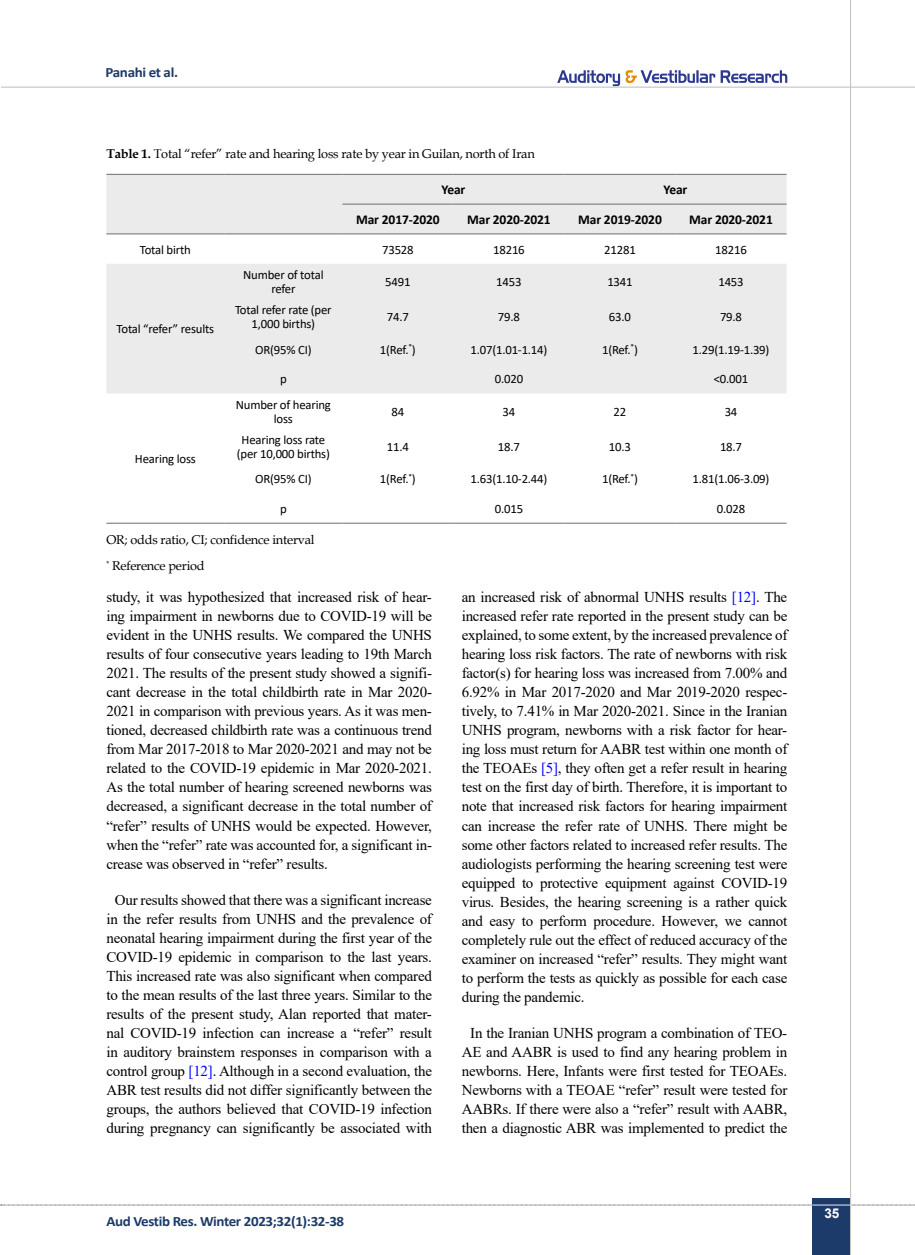
<style>
.page{position:relative;width:915px;height:1255px;background:#fff}
.page>*{position:absolute;margin:0;border:0;box-sizing:border-box;transform-origin:0 0}
.t1{font:15px/19px "Times New Roman";letter-spacing:-.015em;color:#000;text-align:justify}
.t2{font:700 14.25px "Calibri";letter-spacing:-.025em;color:#1d3b6a;scale:1.05 1}
.t3{font:700 13.5px "Calibri";letter-spacing:-.01em;color:#000}
.t4{font:700 13.5px "Arial";color:#fff}
.t5{font:12.75px/13.5px "Calibri";letter-spacing:-.015em;color:#000;text-align:center}
.t6{font:12.75px/26.2px "Book Antiqua";letter-spacing:-.015em;color:#000}
.s1{font-weight:700}
.s2{color:#00f}
</style>
<div class="page">
<svg style="left:557px;top:70px;width:230px;height:16px"></svg>
<svg style="left:1px;top:1204px;width:914px;height:1px"></svg>
<div style="left:812px;top:1198px;width:38px;height:56px;background:#1d3b6a"></div>
<hr style="left:849px;top:0;width:1px;height:1254px;background:#c2c4c6">
<hr style="left:1px;top:87px;width:913px;height:1px;background:#c2c4c6">
<hr style="left:812px;top:1204px;width:38px;height:1px;background:#ebebec">
<svg style="left:106px;top:175px;width:680px;height:218px;background:#ededee"></svg>
<hr style="left:106px;top:523px;width:118px;height:1px;background:#6d6e71">
<hr style="left:224px;top:523px;width:118px;height:1px;background:#6d6e71">
<hr style="left:342px;top:523px;width:111px;height:1px;background:#6d6e71">
<hr style="left:453px;top:523px;width:111px;height:1px;background:#6d6e71">
<hr style="left:564px;top:523px;width:111px;height:1px;background:#6d6e71">
<hr style="left:675px;top:523px;width:111px;height:1px;background:#6d6e71">
<hr style="left:106px;top:174px;width:118px;height:1px;background:#6d6e71">
<hr style="left:224px;top:174px;width:118px;height:1px;background:#6d6e71">
<hr style="left:106px;top:233px;width:118px;height:1px;background:#6d6e71">
<hr style="left:224px;top:233px;width:118px;height:1px;background:#6d6e71">
<hr style="left:342px;top:174px;width:111px;height:1px;background:#6d6e71">
<hr style="left:453px;top:174px;width:111px;height:1px;background:#6d6e71">
<hr style="left:564px;top:174px;width:111px;height:1px;background:#6d6e71">
<hr style="left:675px;top:174px;width:111px;height:1px;background:#6d6e71">
<hr style="left:342px;top:204px;width:111px;height:1px;background:#6d6e71">
<hr style="left:453px;top:204px;width:111px;height:1px;background:#6d6e71">
<hr style="left:564px;top:204px;width:111px;height:1px;background:#6d6e71">
<hr style="left:675px;top:204px;width:111px;height:1px;background:#6d6e71">
<hr style="left:342px;top:233px;width:111px;height:1px;background:#6d6e71">
<hr style="left:453px;top:233px;width:111px;height:1px;background:#6d6e71">
<hr style="left:564px;top:233px;width:111px;height:1px;background:#6d6e71">
<hr style="left:675px;top:233px;width:111px;height:1px;background:#6d6e71">
<p class="t2" style="left:106px;top:62px;width:70px">Panahi et al.</p>
<p class="t6" style="left:106px;top:140px;width:430px"><span class="s1">Table 1.</span> Total “refer” rate and hearing loss rate by year in Guilan, north of Iran</p>
<p class="t3" style="left:441px;top:180px;width:25px">Year</p>
<p class="t3" style="left:663px;top:180px;width:25px">Year</p>
<p class="t3" style="left:356px;top:210px;width:85px">Mar 2017-2020</p>
<p class="t3" style="left:467px;top:210px;width:85px">Mar 2020-2021</p>
<p class="t3" style="left:578px;top:210px;width:85px">Mar 2019-2020</p>
<p class="t3" style="left:689px;top:210px;width:85px">Mar 2020-2021</p>
<p class="t5" style="left:140px;top:242px;width:52px">Total birth</p>
<p class="t5" style="left:382px;top:242px;width:33px">73528</p>
<p class="t5" style="left:493px;top:242px;width:33px">18216</p>
<p class="t5" style="left:604px;top:242px;width:33px">21281</p>
<p class="t5" style="left:715px;top:242px;width:33px">18216</p>
<p class="t5" style="left:117px;top:322px;width:99px">Total “refer” results</p>
<p class="t5" style="left:243px;top:268px;width:82px">Number of total refer</p>
<p class="t5" style="left:385px;top:275px;width:27px">5491</p>
<p class="t5" style="left:496px;top:275px;width:27px">1453</p>
<p class="t5" style="left:607px;top:275px;width:27px">1341</p>
<p class="t5" style="left:718px;top:275px;width:27px">1453</p>
<p class="t5" style="left:235px;top:303px;width:98px">Total refer rate (per<br>1,000 births)</p>
<p class="t5" style="left:387px;top:310px;width:24px">74.7</p>
<p class="t5" style="left:497px;top:310px;width:24px">79.8</p>
<p class="t5" style="left:608px;top:310px;width:24px">63.0</p>
<p class="t5" style="left:719px;top:310px;width:24px">79.8</p>
<p class="t5" style="left:255px;top:342px;width:58px">OR(95% CI)</p>
<p class="t5" style="left:380px;top:342px;width:37px">1(Ref.<sup>*</sup>)</p>
<p class="t5" style="left:470px;top:342px;width:78px">1.07(1.01-1.14)</p>
<p class="t5" style="left:602px;top:342px;width:37px">1(Ref.<sup>*</sup>)</p>
<p class="t5" style="left:692px;top:342px;width:78px">1.29(1.19-1.39)</p>
<p class="t5" style="left:280px;top:372px;width:8px">p</p>
<p class="t5" style="left:494px;top:372px;width:30px">0.020</p>
<p class="t5" style="left:713px;top:372px;width:36px">&lt;0.001</p>
<p class="t5" style="left:236px;top:397px;width:97px">Number of hearing loss</p>
<p class="t5" style="left:391px;top:404px;width:14px">84</p>
<p class="t5" style="left:502px;top:404px;width:14px">34</p>
<p class="t5" style="left:613px;top:404px;width:14px">22</p>
<p class="t5" style="left:724px;top:404px;width:14px">34</p>
<p class="t5" style="left:237px;top:433px;width:95px">Hearing loss rate (per 10,000 births)</p>
<p class="t5" style="left:387px;top:439px;width:24px">11.4</p>
<p class="t5" style="left:497px;top:439px;width:24px">18.7</p>
<p class="t5" style="left:608px;top:439px;width:24px">10.3</p>
<p class="t5" style="left:719px;top:439px;width:24px">18.7</p>
<p class="t5" style="left:255px;top:472px;width:58px">OR(95% CI)</p>
<p class="t5" style="left:380px;top:472px;width:37px">1(Ref.<sup>*</sup>)</p>
<p class="t5" style="left:470px;top:472px;width:78px">1.63(1.10-2.44)</p>
<p class="t5" style="left:602px;top:472px;width:37px">1(Ref.<sup>*</sup>)</p>
<p class="t5" style="left:692px;top:472px;width:78px">1.81(1.06-3.09)</p>
<p class="t5" style="left:280px;top:502px;width:8px">p</p>
<p class="t5" style="left:494px;top:502px;width:30px">0.015</p>
<p class="t5" style="left:716px;top:502px;width:30px">0.028</p>
<p class="t6" style="left:106px;top:526px;width:210px">OR; odds ratio, CI; confidence interval <sup>*</sup> Reference period</p>
<p class="t5" style="left:135px;top:452px;width:62px">Hearing loss</p>
<p class="t1" style="left:106px;top:586px;width:327px">study, it was hypothesized that increased risk of hear&shy;ing impairment in newborns due to COVID-19 will be evident in the UNHS results. We compared the UNHS results of four consecutive years leading to 19th March 2021. The results of the present study showed a signifi&shy;cant decrease in the total childbirth rate in Mar 2020- 2021 in comparison with previous years. As it was men&shy;tioned, decreased childbirth rate was a continuous trend from Mar 2017-2018 to Mar 2020-2021 and may not be related to the COVID-19 epidemic in Mar 2020-2021.<br>As the total number of hearing screened newborns was decreased, a significant decrease in the total number of “refer” results of UNHS would be expected. However, when the “refer” rate was accounted for, a significant in&shy;crease was observed in “refer” results.</p>
<p class="t1" style="left:106px;top:889px;width:327px;text-align:center">Our results showed that there was a significant increase in the refer results from UNHS and the prevalence of neonatal hearing impairment during the first year of the COVID-19 epidemic in comparison to the last years.<br>This increased rate was also significant when compared to the mean results of the last three years. Similar to the results of the present study, Alan reported that mater&shy;nal COVID-19 infection can increase a “refer” result in auditory brainstem responses in comparison with a control group <span class="s2">[12]</span>. Although in a second evaluation, the ABR test results did not differ significantly between the groups, the authors believed that COVID-19 infection during pregnancy can significantly be associated with</p>
<p class="t1" style="left:461px;top:586px;width:327px">an increased risk of abnormal UNHS results <span class="s2">[12]</span>. The increased refer rate reported in the present study can be explained, to some extent, by the increased prevalence of hearing loss risk factors. The rate of newborns with risk factor(s) for hearing loss was increased from 7.00% and 6.92% in Mar 2017-2020 and Mar 2019-2020 respec&shy;tively, to 7.41% in Mar 2020-2021. Since in the Iranian UNHS program, newborns with a risk factor for hear&shy;ing loss must return for AABR test within one month of the TEOAEs <span class="s2">[5]</span>, they often get a refer result in hearing test on the first day of birth. Therefore, it is important to note that increased risk factors for hearing impairment can increase the refer rate of UNHS. There might be some other factors related to increased refer results. The audiologists performing the hearing screening test were equipped to protective equipment against COVID-19 virus. Besides, the hearing screening is a rather quick and easy to perform procedure. However, we cannot completely rule out the effect of reduced accuracy of the examiner on increased “refer” results. They might want to perform the tests as quickly as possible for each case during the pandemic.</p>
<p class="t1" style="left:461px;top:1023px;width:327px;text-align:center">In the Iranian UNHS program a combination of TEO-AE and AABR is used to find any hearing problem in newborns. Here, Infants were first tested for TEOAEs.<br>Newborns with a TEOAE “refer” result were tested for AABRs. If there were also a “refer” result with AABR, then a diagnostic ABR was implemented to predict the</p>
<p class="t2" style="left:106px;top:1210px;width:228px">Aud Vestib Res. Winter 2023;32(1):32-38</p>
<p class="t4" style="left:824px;top:1203px;width:17px">35</p>
</div>
